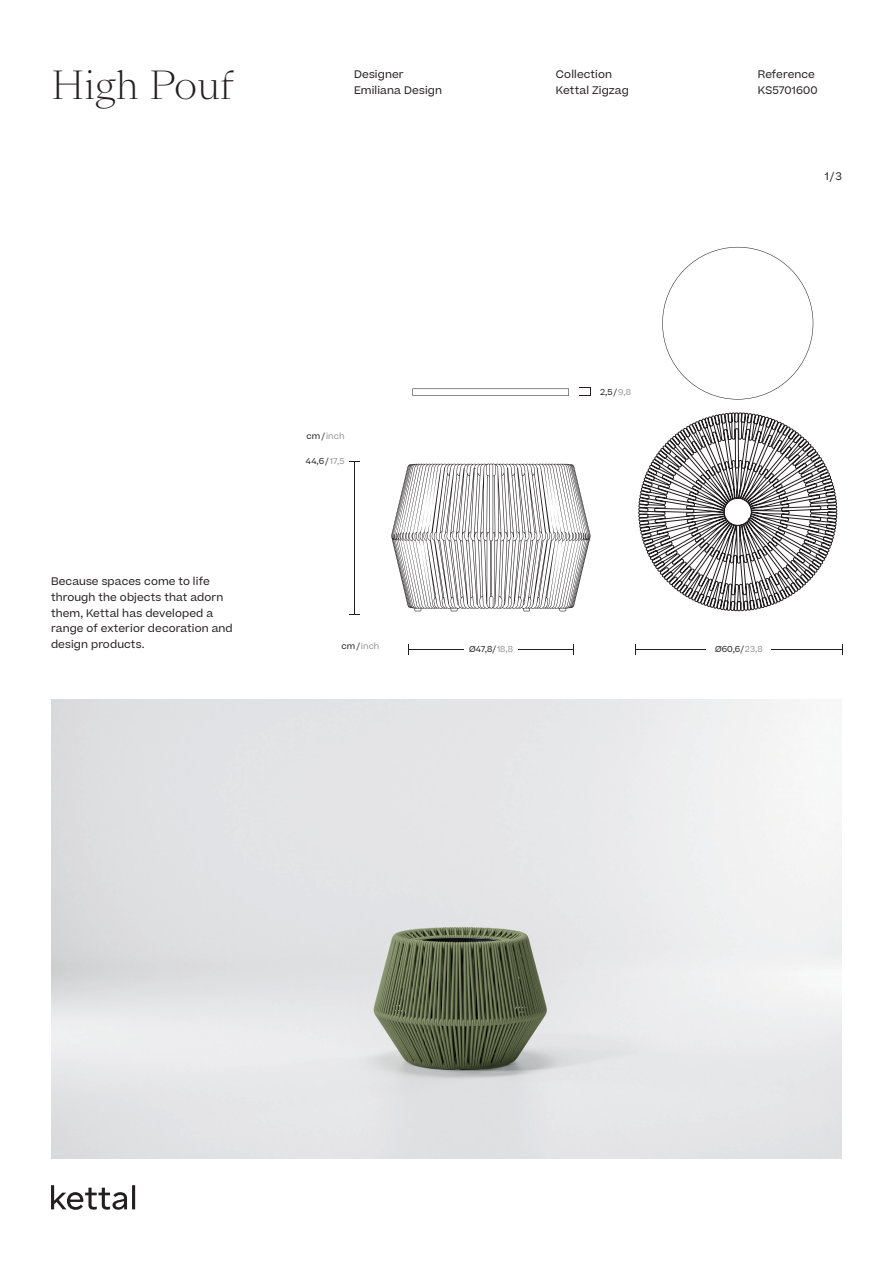
<style>
.page{position:relative;width:893px;height:1263px;background:#fff}
.page>*{position:absolute;margin:0;border:0;box-sizing:border-box;transform-origin:0 0}
.t1{font:300 37.5px "Sang Bleu Kingdom";color:#231f20}
.t2{font:10.5px/15.8px "Beatrice";letter-spacing:.01em;color:#231f20}
.t3{font:8.25px "Beatrice";letter-spacing:.01em;color:#231f20}
.t4{font:8.25px "Beatrice";letter-spacing:.01em;color:#939598}
.s1{color:#231f20}
.s2{color:#939598}
</style>
<div class="page">
<hr style="left:635px;top:649px;width:207px;height:1px;background:#231f20">
<hr style="left:408px;top:649px;width:165px;height:1px;background:#231f20">
<hr style="left:354px;top:462px;width:1px;height:152px;background:#231f20">
<div style="left:706px;top:642px;width:65px;height:14px;background:#fff"></div>
<div style="left:464px;top:642px;width:54px;height:14px;background:#fff"></div>
<svg style="left:51px;top:1185px;width:84px;height:25px"></svg>
<img style="left:51px;top:699px;width:791px;height:460px">
<svg style="left:391px;top:464px;width:200px;height:147px"></svg>
<svg style="left:638px;top:317px;width:199px;height:295px"></svg>
<svg style="left:662px;top:247px;width:151px;height:153px"></svg>
<svg style="left:412px;top:388px;width:157px;height:8px"></svg>
<svg style="left:579px;top:388px;width:12px;height:8px"></svg>
<h1 class="t1" style="left:51px;top:59px;width:184px">High Pouf</h1>
<p class="t2" style="left:354px;top:66px;width:89px">Designer<br>Emiliana Design</p>
<p class="t2" style="left:556px;top:66px;width:74px">Collection<br>Kettal Zigzag</p>
<p class="t2" style="left:758px;top:66px;width:59px">Reference</p>
<p class="t2" style="left:758px;top:82px;width:61px">KS5701600</p>
<p class="t2" style="left:825px;top:168px;width:19px">1/3</p>
<p class="t2" style="left:51px;top:573px;width:183px">Because spaces come to life through the objects that adorn them, Kettal has developed a range of exterior decoration and design products.</p>
<p class="t4" style="left:307px;top:431px;width:39px"><span class="s1">cm/</span> inch</p>
<p class="t3" style="left:306px;top:455px;width:40px">44,6/ <span class="s2">17,5</span></p>
<p class="t4" style="left:341px;top:640px;width:39px"><span class="s1">cm/</span> inch</p>
<p class="t3" style="left:600px;top:387px;width:33px">2,5/<span class="s2">9,8</span></p>
<p class="t3" style="left:469px;top:644px;width:45px">Ø47,8/ <span class="s2">18,8</span></p>
<p class="t3" style="left:715px;top:644px;width:49px">Ø60,6/<span class="s2">23,8</span></p>
</div>
